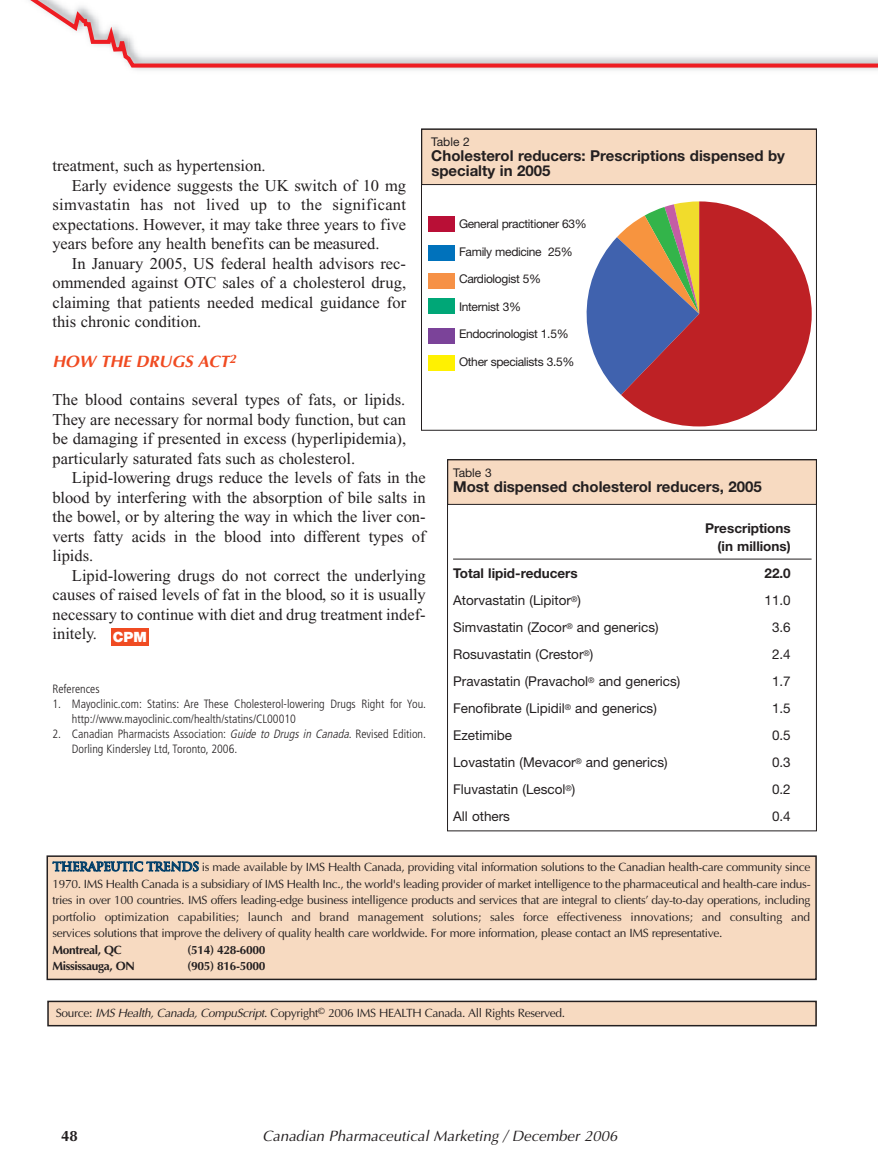
<style>
.page{position:relative;width:878px;height:1175px;background:#fff}
.page>*{position:absolute;margin:0;border:0;box-sizing:border-box;transform-origin:0 0}
.t1{font:16.5px/19.5px "Times";color:#231f20;text-align:justify}
.t2{font:italic 700 16.5px "Optima";color:#f04b22}
.t3{font:700 15px/15px "Helvetica Neue";color:#231f20}
.t4{font:italic 15px "Optima";color:#231f20}
.t5{font:700 15px "Optima";color:#231f20}
.t6{font:900 14.1px "Helvetica Neue";color:#fff}
.t7{font:13.5px "Helvetica Neue";color:#231f20}
.t8{font:700 13.5px/18px "Helvetica Neue";color:#231f20;text-align:right}
.t9{font:12px/16.5px "Optima";letter-spacing:-.03em;color:#231f20;text-align:justify}
.t10{font:300 condensed 12px/15px "Frutiger";color:#231f20}
.t11{font:12px "Helvetica Neue";letter-spacing:-.03em;color:#231f20}
.t12{font:700 12px "Optima";letter-spacing:-.03em;color:#231f20}
.s1{font-style:italic}
.s2{font-family:"Trajan";font-weight:700;color:#003e69}
</style>
<div class="page">
<div style="left:422px;top:129px;width:394px;height:55px;background:#f7dac1"></div>
<div style="left:421px;top:129px;width:395px;height:56px;border:1px solid #231f20"></div>
<div style="left:447px;top:459px;width:369px;height:45px;background:#f7dac1"></div>
<div style="left:447px;top:459px;width:369px;height:46px;border:1px solid #231f20"></div>
<div style="left:47px;top:856px;width:769px;height:123px;background:#f7dac1"></div>
<div style="left:46px;top:855px;width:770px;height:125px;border:2px solid #231f20"></div>
<svg style="left:26px;top:0;width:852px;height:70px"></svg>
<div style="left:48px;top:1001px;width:768px;height:24px;background:#f7dac1"></div>
<div style="left:47px;top:1000px;width:769px;height:26px;border:2px solid #231f20"></div>
<div style="left:447px;top:459px;width:369px;height:372px;border:1px solid #231f20"></div>
<hr style="left:453px;top:558px;width:358px;height:1px;background:#231f20">
<svg style="left:586px;top:233px;width:35px;height:162px"></svg>
<svg style="left:621px;top:201px;width:190px;height:225px;fill:#be2125"></svg>
<div style="left:421px;top:129px;width:395px;height:301px;border:1px solid #231f20"></div>
<div style="left:428px;top:216px;width:27px;height:15px;background:#b90f36"></div>
<div style="left:428px;top:245px;width:27px;height:16px;background:#0072bc"></div>
<div style="left:428px;top:273px;width:27px;height:15px;background:#f69146"></div>
<div style="left:428px;top:298px;width:27px;height:16px;background:#00a777"></div>
<div style="left:428px;top:328px;width:27px;height:16px;background:#7b4399"></div>
<div style="left:428px;top:355px;width:27px;height:16px;background:#fff101"></div>
<div style="left:111px;top:628px;width:37px;height:17px;background:#f04b22"></div>
<p class="t11" style="left:431px;top:137px;width:40px">Table 2</p>
<p class="t3" style="left:431px;top:149px;width:355px">Cholesterol reducers: Prescriptions dispensed by specialty in 2005</p>
<p class="t1" style="left:52px;top:157px;width:215px">treatment, such as hypertension.</p>
<p class="t1" style="left:72px;top:177px;width:336px">Early evidence suggests the UK switch of 10 mg</p>
<p class="t1" style="left:52px;top:196px;width:355px">simvastatin has not lived up to the significant</p>
<p class="t1" style="left:52px;top:216px;width:355px">expectations. However, it may take three years to five</p>
<p class="t1" style="left:52px;top:235px;width:329px">years before any health benefits can be measured.</p>
<p class="t1" style="left:72px;top:255px;width:336px">In January 2005, US federal health advisors rec-</p>
<p class="t1" style="left:52px;top:274px;width:355px">ommended against OTC sales of a cholesterol drug,</p>
<p class="t1" style="left:52px;top:294px;width:355px">claiming that patients needed medical guidance for</p>
<p class="t1" style="left:52px;top:313px;width:150px">this chronic condition.</p>
<p class="t2" style="left:52px;top:351px;width:185px">HOW THE DRUGS ACT<sup>2</sup></p>
<p class="t1" style="left:52px;top:391px;width:355px">The blood contains several types of fats, or lipids.<br>They are necessary for normal body function, but can be damaging if presented in excess (hyperlipidemia), particularly saturated fats such as cholesterol.</p>
<p class="t1" style="left:52px;top:469px;width:374px;text-indent:19px">Lipid-lowering drugs reduce the levels of fats in the blood by interfering with the absorption of bile salts in the bowel, or by altering the way in which the liver con&shy;verts fatty acids in the blood into different types of lipids.</p>
<p class="t1" style="left:52px;top:567px;width:374px;text-indent:19px">Lipid-lowering drugs do not correct the underlying causes of raised levels of fat in the blood, so it is usually necessary to continue with diet and drug treatment indef&shy;initely.</p>
<p class="t11" style="left:459px;top:220px;width:129px">General practitioner 63%</p>
<p class="t11" style="left:459px;top:247px;width:115px">Family medicine 25%</p>
<p class="t11" style="left:459px;top:275px;width:84px">Cardiologist 5%</p>
<p class="t11" style="left:459px;top:302px;width:63px">Internist 3%</p>
<p class="t11" style="left:459px;top:329px;width:111px">Endocrinologist 1.5%</p>
<p class="t11" style="left:459px;top:357px;width:117px">Other specialists 3.5%</p>
<p class="t11" style="left:453px;top:469px;width:40px">Table 3</p>
<p class="t3" style="left:453px;top:481px;width:310px">Most dispensed cholesterol reducers, 2005</p>
<p class="t8" style="left:705px;top:520px;width:87px">Prescriptions (in millions)</p>
<p class="t8" style="left:453px;top:565px;width:126px">Total lipid-reducers</p>
<p class="t8" style="left:764px;top:565px;width:28px">22.0</p>
<p class="t7" style="left:453px;top:595px;width:129px">Atorvastatin (Lipitor<sup>®</sup>)</p>
<p class="t7" style="left:764px;top:595px;width:28px">11.0</p>
<p class="t7" style="left:453px;top:622px;width:207px">Simvastatin (Zocor<sup>®</sup> and generics)</p>
<p class="t7" style="left:772px;top:622px;width:20px">3.6</p>
<p class="t7" style="left:453px;top:649px;width:142px">Rosuvastatin (Crestor<sup>®</sup>)</p>
<p class="t7" style="left:772px;top:649px;width:20px">2.4</p>
<p class="t7" style="left:453px;top:676px;width:229px">Pravastatin (Pravachol<sup>®</sup> and generics)</p>
<p class="t7" style="left:772px;top:676px;width:20px">1.7</p>
<p class="t7" style="left:453px;top:703px;width:205px">Fenofibrate (Lipidil<sup>®</sup> and generics)</p>
<p class="t7" style="left:772px;top:703px;width:20px">1.5</p>
<p class="t7" style="left:453px;top:730px;width:60px">Ezetimibe</p>
<p class="t7" style="left:772px;top:730px;width:20px">0.5</p>
<p class="t7" style="left:453px;top:757px;width:216px">Lovastatin (Mevacor<sup>®</sup> and generics)</p>
<p class="t7" style="left:772px;top:757px;width:20px">0.3</p>
<p class="t7" style="left:453px;top:784px;width:124px">Fluvastatin (Lescol<sup>®</sup>)</p>
<p class="t7" style="left:772px;top:784px;width:20px">0.2</p>
<p class="t7" style="left:453px;top:811px;width:58px">All others</p>
<p class="t7" style="left:772px;top:811px;width:20px">0.4</p>
<p class="t6" style="left:113px;top:632px;width:36px">CPM</p>
<p class="t10" style="left:52px;top:682px;width:49px">References</p>
<p class="t10" style="left:72px;top:697px;width:356px;text-indent:-19px">1. Mayoclinic.com: Statins: Are These Cholesterol-lowering Drugs Right for You. http://www.mayoclinic.com/health/statins/CL00010</p>
<p class="t10" style="left:72px;top:727px;width:355px;text-indent:-19px">2. Canadian Pharmacists Association: <span class="s1">Guide to Drugs in Canada</span>. Revised Edition.<br>Dorling Kindersley Ltd, Toronto, 2006.</p>
<p class="t9" style="left:52px;top:858px;width:759px"><span class="s2">THERAPEUTIC TRENDS</span> is made available by IMS Health Canada, providing vital information solutions to the Canadian health-care community since 1970. IMS Health Canada is a subsidiary of IMS Health Inc., the world's leading provider of market intelligence to the pharmaceutical and health-care indus&shy;tries in over 100 countries. IMS offers leading-edge business intelligence products and services that are integral to clients’ day-to-day operations, including portfolio optimization capabilities; launch and brand management solutions; sales force effectiveness innovations; and consulting and services solutions that improve the delivery of quality health care worldwide. For more information, please contact an IMS representative.</p>
<p class="t12" style="left:52px;top:942px;width:71px">Montreal, QC</p>
<p class="t12" style="left:187px;top:942px;width:80px">(514) 428-6000</p>
<p class="t12" style="left:52px;top:959px;width:84px">Mississauga, ON</p>
<p class="t12" style="left:187px;top:959px;width:80px">(905) 816-5000</p>
<p class="t9" style="left:56px;top:1004px;width:511px">Source: <span class="s1">IMS Health, Canada, CompuScript</span>. Copyright<sup>©</sup> 2006 IMS HEALTH Canada. All Rights Reserved.</p>
<p class="t5" style="left:61px;top:1126px;width:18px">48</p>
<p class="t4" style="left:262px;top:1126px;width:356px">Canadian Pharmaceutical Marketing / December 2006</p>
</div>
